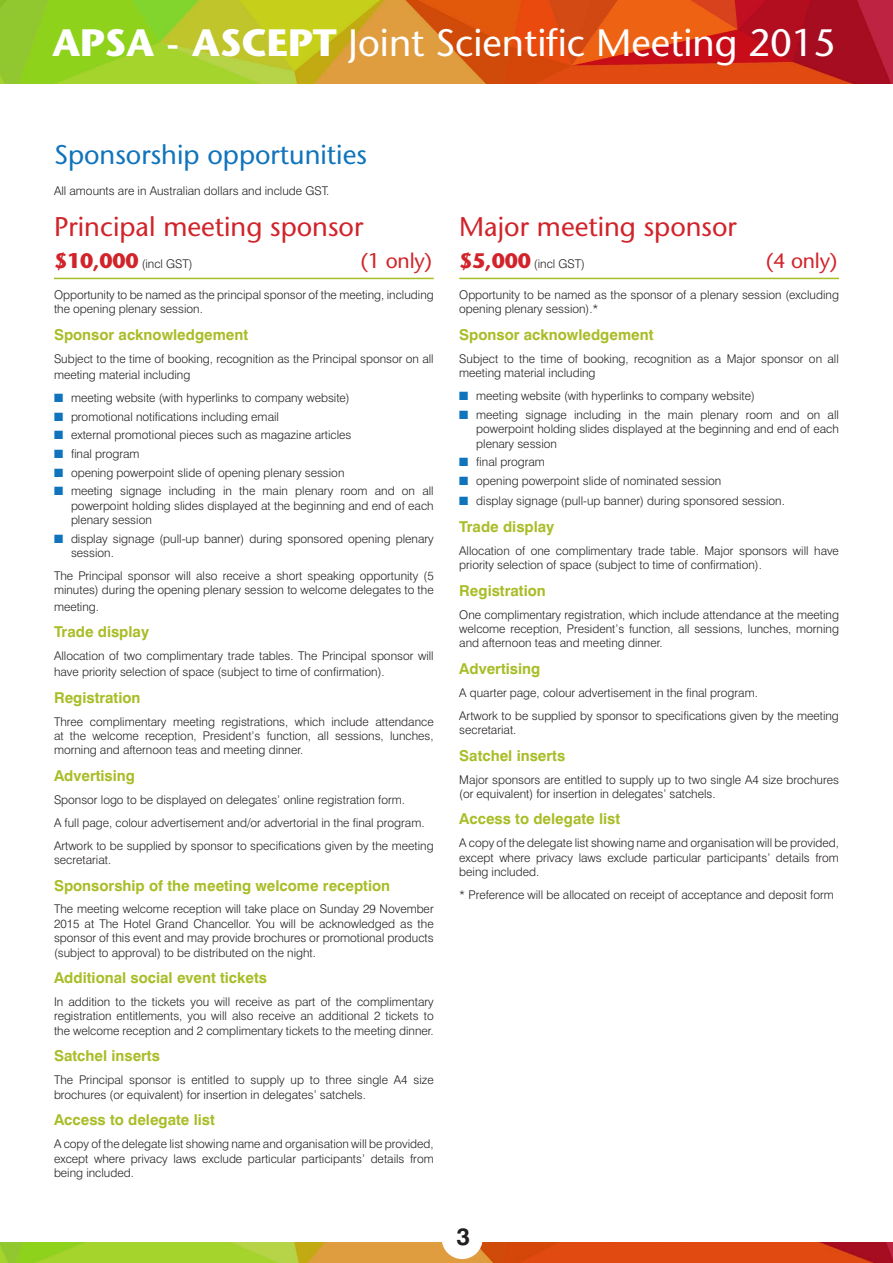
<style>
.page{position:relative;width:893px;height:1263px;background:#fff}
.page>*{position:absolute;margin:0;border:0;box-sizing:border-box;transform-origin:0 0}
.t1{font:38.1px "Stone Sans";color:#fff}
.t2{font:27px "Stone Sans";color:#d1232a}
.t3{font:27px "Stone Sans";color:#1074bc}
.t4{font:700 24px "Swiss 721 BT";color:#231f20}
.t5{font:21px "Stone Sans";color:#d1232a}
.t6{font:700 15px "Swiss 721 BT";color:#a9bd27}
.t7{font:300 12px/14.4px "Swiss 721 BT";color:#231f20}
.s1{font-weight:700}
.s2{font-family:"Stone Sans";font-weight:700;font-size:21px;color:#d1232a}
.s3{color:#1074bc}
</style>
<div class="page">
<img style="left:0;top:0;width:893px;height:84px">
<img style="left:0;top:1242px;width:893px;height:21px">
<div style="left:442px;top:1218px;width:41px;height:41px;background:#fff;border-radius:50%"></div>
<hr style="left:54px;top:278px;width:380px;height:1px;background:#a9bd27">
<hr style="left:459px;top:278px;width:380px;height:1px;background:#a9bd27">
<h1 class="t1" style="left:52px;top:19px;width:785px"><span class="s1">APSA - ASCEPT</span> Joint Scientific Meeting 2015</h1>
<h2 class="t3" style="left:54px;top:138px;width:314px">Sponsorship opportunities</h2>
<p class="t7" style="left:54px;top:184px;width:277px">All amounts are in Australian dollars and include GST.</p>
<h2 class="t2" style="left:54px;top:210px;width:311px">Principal meeting sponsor</h2>
<p class="t7" style="left:54px;top:256px;width:140px"><span class="s2">$10,000</span> (incl GST)</p>
<h3 class="t5" style="left:361px;top:247px;width:73px">(1 only)</h3>
<p class="t7" style="left:54px;top:287px;width:381px">Opportunity to be named as the principal sponsor of the meeting, including the opening plenary session.</p>
<p class="t6" style="left:54px;top:325px;width:196px">Sponsor acknowledgement</p>
<p class="t7" style="left:54px;top:350px;width:381px;line-height:16.2px">Subject to the time of booking, recognition as the Principal sponsor on all meeting material including</p>
<p class="t7" style="left:54px;top:390px;width:297px"><span class="s3">■</span> meeting website (with hyperlinks to company website)</p>
<p class="t7" style="left:54px;top:409px;width:227px"><span class="s3">■</span> promotional notifications including email</p>
<p class="t7" style="left:54px;top:428px;width:299px"><span class="s3">■</span> external promotional pieces such as magazine articles</p>
<p class="t7" style="left:54px;top:446px;width:87px"><span class="s3">■</span> final program</p>
<p class="t7" style="left:54px;top:465px;width:292px"><span class="s3">■</span> opening powerpoint slide of opening plenary session</p>
<p class="t7" style="left:71px;top:484px;width:364px;text-align:justify;text-indent:-17px"><span class="s3">■</span> meeting signage including in the main plenary room and on all powerpoint holding slides displayed at the beginning and end of each plenary session</p>
<p class="t7" style="left:71px;top:531px;width:364px;text-indent:-17px"><span class="s3">■</span> display signage (pull-up banner) during sponsored opening plenary session.</p>
<p class="t7" style="left:54px;top:568px;width:381px">The Principal sponsor will also receive a short speaking opportunity (5 minutes) during the opening plenary session to welcome delegates to the</p>
<p class="t7" style="left:54px;top:599px;width:47px">meeting.</p>
<p class="t6" style="left:54px;top:623px;width:97px">Trade display</p>
<p class="t7" style="left:54px;top:647px;width:381px;line-height:16.2px">Allocation of two complimentary trade tables. The Principal sponsor will have priority selection of space (subject to time of confirmation).</p>
<p class="t6" style="left:54px;top:688px;width:88px">Registration</p>
<p class="t7" style="left:54px;top:714px;width:381px;text-align:justify">Three complimentary meeting registrations, which include attendance at the welcome reception, President’s function, all sessions, lunches, morning and afternoon teas and meeting dinner.</p>
<p class="t6" style="left:54px;top:766px;width:83px">Advertising</p>
<p class="t7" style="left:54px;top:788px;width:381px;line-height:23px">Sponsor logo to be displayed on delegates’ online registration form.<br>A full page, colour advertisement and/or advertorial in the final program.<br>Artwork to be supplied by sponsor to specifications given by the meeting</p>
<p class="t7" style="left:54px;top:852px;width:59px">secretariat.</p>
<p class="t6" style="left:54px;top:876px;width:338px">Sponsorship of the meeting welcome reception</p>
<p class="t7" style="left:54px;top:902px;width:381px;text-align:justify">The meeting welcome reception will take place on Sunday 29 November 2015 at The Hotel Grand Chancellor. You will be acknowledged as the sponsor of this event and may provide brochures or promotional products (subject to approval) to be distributed on the night.</p>
<p class="t6" style="left:54px;top:969px;width:214px">Additional social event tickets</p>
<p class="t7" style="left:54px;top:994px;width:381px;text-align:justify">In addition to the tickets you will receive as part of the complimentary registration entitlements, you will also receive an additional 2 tickets to the welcome reception and 2 complimentary tickets to the meeting dinner.</p>
<p class="t6" style="left:54px;top:1047px;width:107px">Satchel inserts</p>
<p class="t7" style="left:54px;top:1073px;width:381px">The Principal sponsor is entitled to supply up to three single A4 size brochures (or equivalent) for insertion in delegates’ satchels.</p>
<p class="t6" style="left:54px;top:1111px;width:162px">Access to delegate list</p>
<p class="t7" style="left:54px;top:1136px;width:381px;text-align:justify">A copy of the delegate list showing name and organisation will be provided, except where privacy laws exclude particular participants’ details from being included.</p>
<h2 class="t2" style="left:459px;top:210px;width:279px">Major meeting sponsor</h2>
<p class="t7" style="left:459px;top:256px;width:127px"><span class="s2">$5,000</span> (incl GST)</p>
<h3 class="t5" style="left:766px;top:247px;width:73px">(4 only)</h3>
<p class="t7" style="left:459px;top:287px;width:381px">Opportunity to be named as the sponsor of a plenary session (excluding opening plenary session).*</p>
<p class="t6" style="left:459px;top:325px;width:196px">Sponsor acknowledgement</p>
<p class="t7" style="left:459px;top:351px;width:381px">Subject to the time of booking, recognition as a Major sponsor on all meeting material including</p>
<p class="t7" style="left:459px;top:389px;width:297px"><span class="s3">■</span> meeting website (with hyperlinks to company website)</p>
<p class="t7" style="left:476px;top:407px;width:364px;text-align:justify;text-indent:-17px"><span class="s3">■</span> meeting signage including in the main plenary room and on all powerpoint holding slides displayed at the beginning and end of each plenary session</p>
<p class="t7" style="left:459px;top:455px;width:87px"><span class="s3">■</span> final program</p>
<p class="t7" style="left:459px;top:473px;width:264px"><span class="s3">■</span> opening powerpoint slide of nominated session</p>
<p class="t7" style="left:459px;top:494px;width:327px"><span class="s3">■</span> display signage (pull-up banner) during sponsored session.</p>
<p class="t6" style="left:459px;top:517px;width:97px">Trade display</p>
<p class="t7" style="left:459px;top:543px;width:381px">Allocation of one complimentary trade table. Major sponsors will have priority selection of space (subject to time of confirmation).</p>
<p class="t6" style="left:459px;top:581px;width:88px">Registration</p>
<p class="t7" style="left:459px;top:607px;width:381px;text-align:justify">One complimentary registration, which include attendance at the meeting welcome reception, President’s function, all sessions, lunches, morning and afternoon teas and meeting dinner.</p>
<p class="t6" style="left:459px;top:659px;width:82px">Advertising</p>
<p class="t7" style="left:459px;top:681px;width:381px;line-height:23px">A quarter page, colour advertisement in the final program.<br>Artwork to be supplied by sponsor to specifications given by the meeting</p>
<p class="t7" style="left:459px;top:722px;width:59px">secretariat.</p>
<p class="t6" style="left:459px;top:746px;width:107px">Satchel inserts</p>
<p class="t7" style="left:459px;top:772px;width:381px">Major sponsors are entitled to supply up to two single A4 size brochures (or equivalent) for insertion in delegates’ satchels.</p>
<p class="t6" style="left:459px;top:810px;width:162px">Access to delegate list</p>
<p class="t7" style="left:459px;top:836px;width:381px;text-align:justify">A copy of the delegate list showing name and organisation will be provided, except where privacy laws exclude particular participants’ details from being included.</p>
<p class="t7" style="left:459px;top:887px;width:376px">* Preference will be allocated on receipt of acceptance and deposit form</p>
<h3 class="t4" style="left:456px;top:1222px;width:15px">3</h3>
</div>
